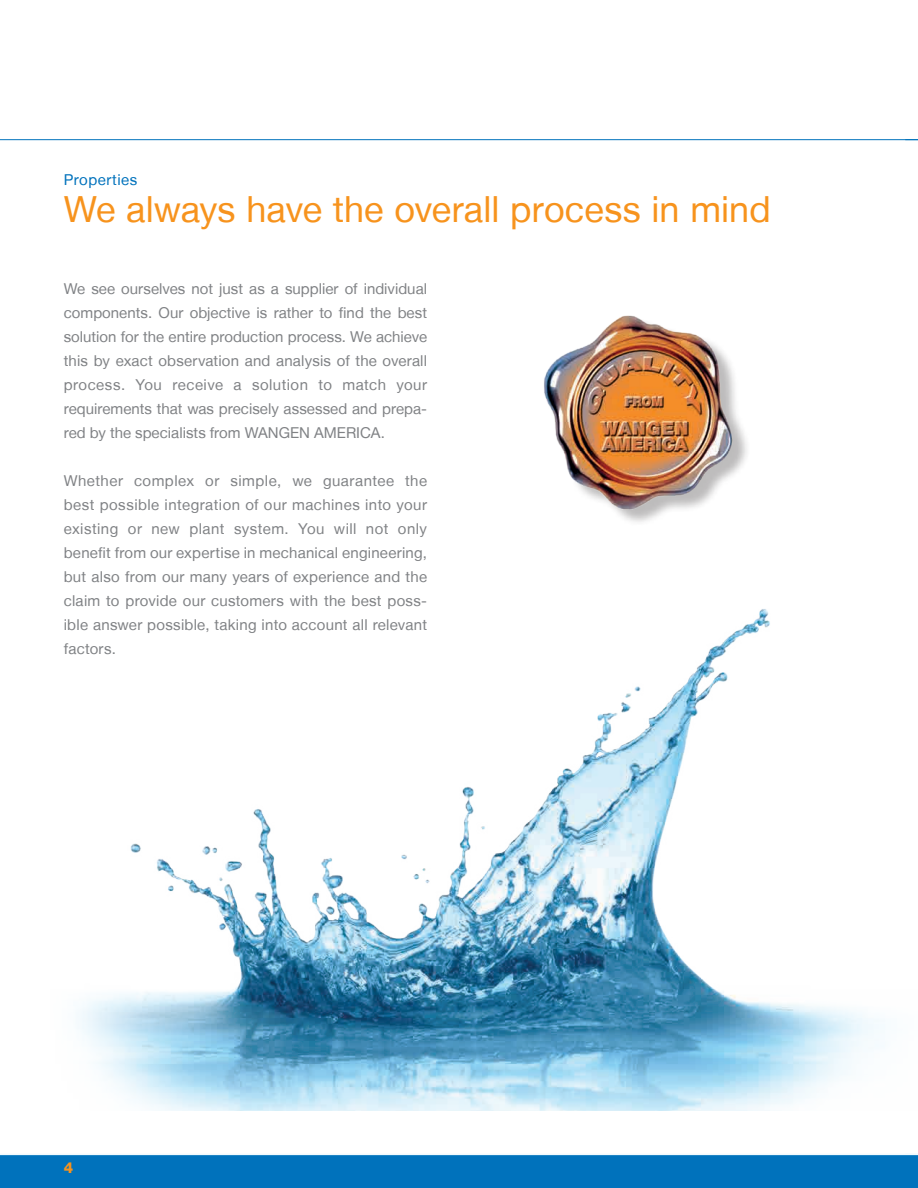
<style>
.page{position:relative;width:918px;height:1188px;background:#fff}
.page>*{position:absolute;margin:0;border:0;box-sizing:border-box;transform-origin:0 0}
.t1{font:36px "Helvetica Neue LT";color:#f7931d}
.t2{font:15px/24px "Helvetica Neue LT";letter-spacing:.005em;color:#808285;text-align:justify}
.t3{font:15px "Helvetica Neue LT";letter-spacing:.03em;color:#0072bc}
.t4{font:800 15px "Helvetica Neue LT";color:#f7931d}
</style>
<div class="page">
<hr style="left:0;top:139px;width:918px;height:1px;background:#0072bc">
<div style="left:0;top:1155px;width:918px;height:33px;background:#0072bc"></div>
<hr style="left:0;top:1154px;width:918px;height:1px;background:#f0f9fd">
<img style="left:77px;top:609px;width:808px;height:502px">
<img style="left:544px;top:315px;width:203px;height:207px">
<p class="t3" style="left:64px;top:171px;width:75px">Properties</p>
<h1 class="t1" style="left:64px;top:188px;width:708px">We always have the overall process in mind</h1>
<p class="t2" style="left:64px;top:276px;width:365px">We see ourselves not just as a supplier of individual components. Our objective is rather to find the best solution for the entire production process. We achieve this by exact observation and analysis of the overall process. You receive a solution to match your requirements that was precisely assessed and prepa&shy;red by the specialists from WANGEN AMERICA.</p>
<p class="t2" style="left:64px;top:468px;width:365px">Whether complex or simple, we guarantee the best possible integration of our machines into your existing or new plant system. You will not only benefit from our expertise in mechanical engineering, but also from our many years of experience and the claim to provide our customers with the best poss&shy;ible answer possible, taking into account all relevant factors.</p>
<p class="t4" style="left:64px;top:1159px;width:11px">4</p>
</div>
